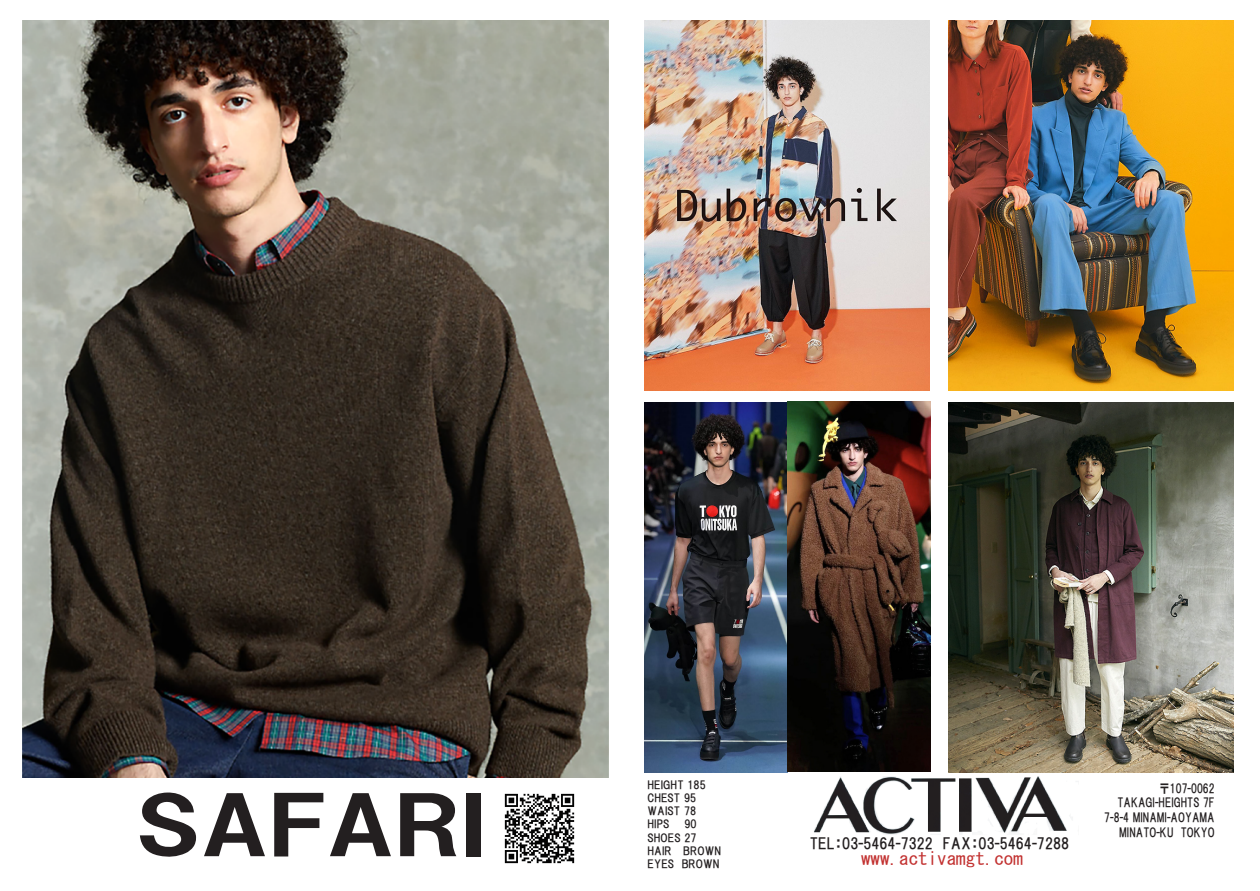
<style>
.page{position:relative;width:1260px;height:891px;background:#fff}
.page>*{position:absolute;margin:0;border:0;box-sizing:border-box;transform-origin:0 0}
.t1{font:78.3px "HGP Soei Kakugothic UB";color:#231f20;scale:1.43 1}
.t2{font:18px "MS Gothic";color:#c23130;scale:1.06 1}
.t3{font:15px "HGP Gothic E";color:#231f20}
.t4{font:12.3px/14.7px "HGP Gothic E";color:#231f20;text-align:right;scale:.88 1}
.t5{font:11.1px/13.2px "HGP Gothic E";color:#231f20}
</style>
<div class="page">
<img style="left:814px;top:777px;width:264px;height:58px">
<img style="left:645px;top:402px;width:285px;height:370px">
<img style="left:504px;top:793px;width:71px;height:71px">
<img style="left:22px;top:21px;width:587px;height:756px">
<img style="left:948px;top:21px;width:285px;height:369px">
<img style="left:948px;top:402px;width:285px;height:370px">
<img style="left:645px;top:21px;width:285px;height:369px">
<h1 class="t1" style="left:135px;top:786px;width:248px">SAFARI</h1>
<p class="t5" style="left:648px;top:778px;width:60px">HEIGHT 185<br>CHEST 95<br>WAIST 78<br>HIPS</p>
<p class="t5" style="left:648px;top:818px;width:75px;text-indent:37px">90<br>SHOES 27<br>HAIR BROWN<br>EYES BROWN</p>
<p class="t3" style="left:810px;top:836px;width:261px">TEL：03-5464-7322 FAX：03-5464-7288</p>
<h2 class="t2" style="left:861px;top:849px;width:154px">www.activamgt.com</h2>
<p class="t4" style="left:1104px;top:781px;width:127px">〒107-0062<br>TAKAGI-HEIGHTS 7F<br>7-8-4 MINAMI-AOYAMA<br>MINATO-KU TOKYO</p>
</div>
